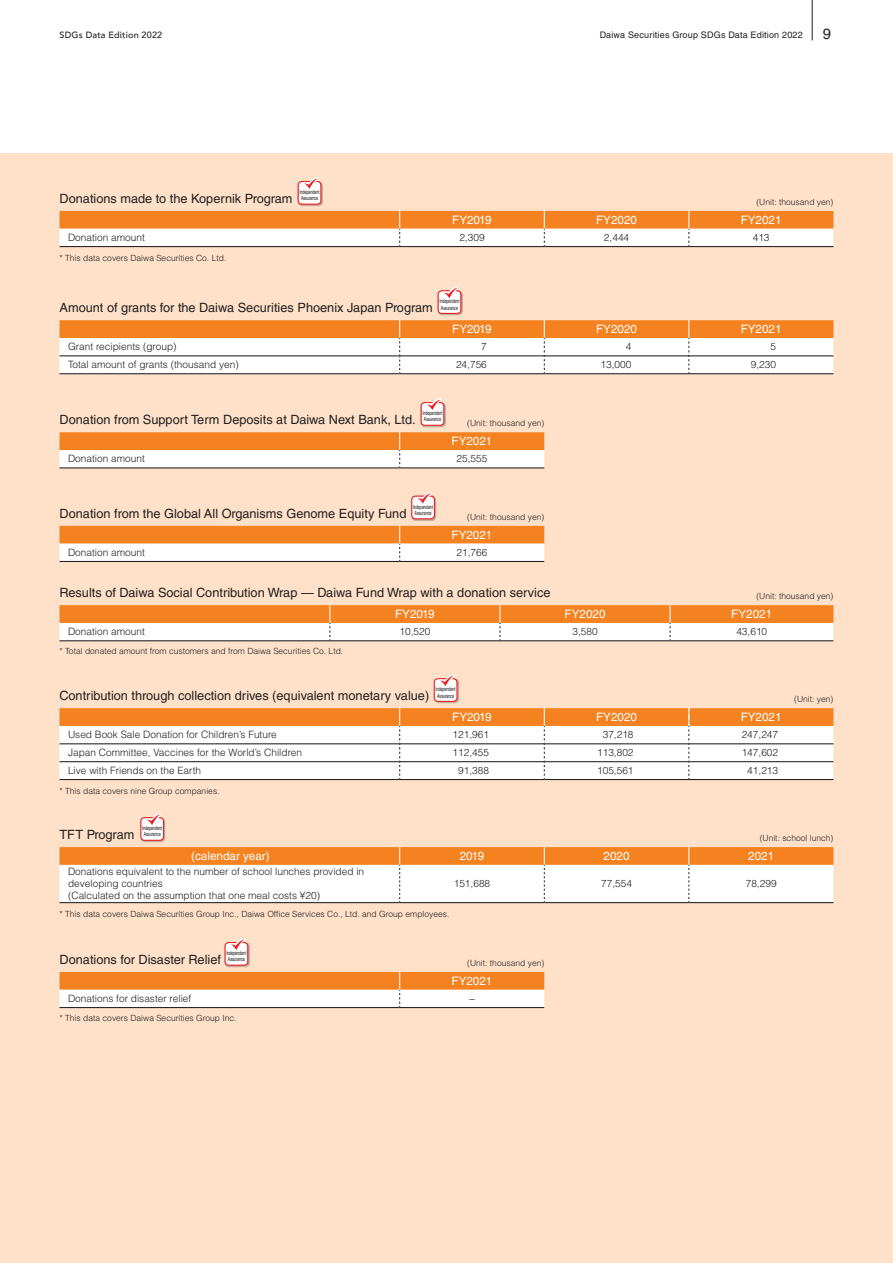
<style>
.page{position:relative;width:893px;height:1263px;background:#fff}
.page>*{position:absolute;margin:0;border:0;box-sizing:border-box;transform-origin:0 0}
.t1{font:14.85px "Helvetica LT Std";color:#231f20}
.t2{font:12.75px "Helvetica LT Std";color:#231f20}
.t3{font:11.7px "Helvetica LT Std";color:#fff}
.t4{font:300 10.05px/11.7px "Helvetica LT Std";color:#231f20}
.t5{font:9px "Helvetica LT Std";letter-spacing:.02em;color:#231f20}
.t6{font:500 9px "Avenir";letter-spacing:.02em;color:#231f20}
.t7{font:300 8.55px "Helvetica LT Std";color:#231f20}
.t8{font:5.85px/6.4px "Helvetica LT Std";letter-spacing:-.03em;color:#231f20;scale:.65 1}
</style>
<div class="page">
<div style="left:0;top:153px;width:893px;height:1110px;background:#fee1c8"></div>
<svg style="left:60px;top:211px;width:773px;height:36px;background:#f4bc8c"></svg>
<svg style="left:60px;top:847px;width:773px;height:56px;background:#f8d3b4"></svg>
<hr style="left:60px;top:779px;width:340px;height:1px;background:#231f20">
<hr style="left:400px;top:779px;width:144px;height:1px;background:#231f20">
<hr style="left:544px;top:779px;width:145px;height:1px;background:#231f20">
<hr style="left:689px;top:779px;width:144px;height:1px;background:#231f20">
<svg style="left:60px;top:708px;width:773px;height:71px;background:#f5d8c0"></svg>
<hr style="left:60px;top:1007px;width:340px;height:1px;background:#231f20">
<hr style="left:400px;top:1007px;width:144px;height:1px;background:#231f20">
<svg style="left:60px;top:972px;width:484px;height:35px;background:#f9bf8e"></svg>
<svg style="left:60px;top:320px;width:773px;height:54px;background:#f3cdad"></svg>
<div style="left:298px;top:181px;width:25px;height:25px;background:#231f20;opacity:.3"></div>
<div style="left:298px;top:181px;width:23px;height:23px;background:#fff;border-radius:4px"></div>
<div style="left:298px;top:181px;width:23px;height:24px;border:1px solid #ee1d23;border-radius:4px"></div>
<svg style="left:303px;top:177px;width:15px;height:7px"></svg>
<svg style="left:305px;top:179px;width:12px;height:10px"></svg>
<div style="left:141px;top:817px;width:25px;height:25px;background:#231f20;opacity:.3"></div>
<div style="left:141px;top:818px;width:23px;height:22px;background:#fff;border-radius:4px"></div>
<div style="left:140px;top:817px;width:24px;height:24px;border:1px solid #ee1d23;border-radius:4px"></div>
<svg style="left:147px;top:815px;width:13px;height:10px"></svg>
<div style="left:434px;top:678px;width:25px;height:25px;background:#231f20;opacity:.3"></div>
<div style="left:434px;top:679px;width:23px;height:22px;background:#fff;border-radius:4px"></div>
<div style="left:434px;top:678px;width:23px;height:24px;border:1px solid #ee1d23;border-radius:4px"></div>
<svg style="left:439px;top:674px;width:15px;height:7px"></svg>
<svg style="left:441px;top:676px;width:12px;height:10px"></svg>
<div style="left:225px;top:942px;width:25px;height:25px;background:#231f20;opacity:.3"></div>
<div style="left:225px;top:942px;width:23px;height:23px;background:#fff;border-radius:4px"></div>
<div style="left:225px;top:942px;width:23px;height:24px;border:1px solid #ee1d23;border-radius:4px"></div>
<svg style="left:230px;top:938px;width:15px;height:6px"></svg>
<svg style="left:231px;top:940px;width:13px;height:10px"></svg>
<div style="left:438px;top:290px;width:25px;height:25px;background:#231f20;opacity:.3"></div>
<div style="left:438px;top:291px;width:23px;height:22px;background:#fff;border-radius:4px"></div>
<div style="left:438px;top:290px;width:23px;height:24px;border:1px solid #ee1d23;border-radius:4px"></div>
<svg style="left:444px;top:288px;width:13px;height:10px"></svg>
<div style="left:411px;top:496px;width:25px;height:25px;background:#231f20;opacity:.3"></div>
<div style="left:412px;top:496px;width:22px;height:23px;background:#fff;border-radius:4px"></div>
<div style="left:411px;top:496px;width:24px;height:23px;border:1px solid #ee1d23;border-radius:4px"></div>
<svg style="left:417px;top:492px;width:15px;height:12px"></svg>
<svg style="left:418px;top:493px;width:13px;height:10px"></svg>
<div style="left:421px;top:402px;width:25px;height:25px;background:#231f20;opacity:.3"></div>
<div style="left:421px;top:403px;width:23px;height:22px;background:#fff;border-radius:4px"></div>
<div style="left:421px;top:402px;width:23px;height:24px;border:1px solid #ee1d23;border-radius:4px"></div>
<svg style="left:426px;top:398px;width:15px;height:6px"></svg>
<svg style="left:427px;top:400px;width:13px;height:10px"></svg>
<svg style="left:60px;top:432px;width:484px;height:36px;background:#f6bd8c"></svg>
<hr style="left:60px;top:561px;width:340px;height:1px;background:#231f20">
<hr style="left:400px;top:561px;width:144px;height:1px;background:#231f20">
<svg style="left:60px;top:526px;width:484px;height:35px;background:#f9c08f"></svg>
<svg style="left:60px;top:605px;width:773px;height:36px;background:#f5bc8c"></svg>
<hr style="left:812px;top:0;width:1px;height:40px;background:#231f20">
<p class="t6" style="left:60px;top:27px;width:104px">SDGs Data Edition 2022</p>
<p class="t5" style="left:600px;top:30px;width:205px">Daiwa Securities Group SDGs Data Edition 2022</p>
<h1 class="t1" style="left:823px;top:25px;width:10px">9</h1>
<p class="t2" style="left:60px;top:191px;width:235px">Donations made to the Kopernik Program</p>
<p class="t8" style="left:300px;top:189px;width:32px">Independent<br>Assurance</p>
<p class="t7" style="left:756px;top:196px;width:79px">(Unit: thousand yen)</p>
<p class="t3" style="left:452px;top:213px;width:41px">FY2019</p>
<p class="t3" style="left:596px;top:213px;width:42px">FY2020</p>
<p class="t3" style="left:741px;top:213px;width:42px">FY2021</p>
<p class="t4" style="left:68px;top:231px;width:78px">Donation amount</p>
<p class="t4" style="left:459px;top:231px;width:27px">2,309</p>
<p class="t4" style="left:604px;top:231px;width:27px">2,444</p>
<p class="t4" style="left:753px;top:231px;width:18px">413</p>
<p class="t7" style="left:60px;top:253px;width:168px">* This data covers Daiwa Securities Co. Ltd.</p>
<p class="t8" style="left:439px;top:298px;width:32px">Independent<br>Assurance</p>
<p class="t2" style="left:60px;top:300px;width:375px">Amount of grants for the Daiwa Securities Phoenix Japan Program</p>
<p class="t3" style="left:452px;top:322px;width:41px">FY2019</p>
<p class="t3" style="left:596px;top:322px;width:42px">FY2020</p>
<p class="t3" style="left:741px;top:322px;width:42px">FY2021</p>
<p class="t4" style="left:68px;top:341px;width:110px">Grant recipients (group)</p>
<p class="t4" style="left:481px;top:341px;width:7px">7</p>
<p class="t4" style="left:626px;top:341px;width:7px">4</p>
<p class="t4" style="left:770px;top:341px;width:7px">5</p>
<p class="t4" style="left:68px;top:359px;width:172px">Total amount of grants (thousand yen)</p>
<p class="t4" style="left:456px;top:359px;width:32px">24,756</p>
<p class="t4" style="left:601px;top:359px;width:32px">13,000</p>
<p class="t4" style="left:751px;top:359px;width:27px">9,230</p>
<p class="t2" style="left:60px;top:412px;width:358px">Donation from Support Term Deposits at Daiwa Next Bank, Ltd.</p>
<p class="t8" style="left:422px;top:410px;width:32px">Independent<br>Assurance</p>
<p class="t7" style="left:467px;top:418px;width:79px">(Unit: thousand yen)</p>
<p class="t3" style="left:451px;top:434px;width:42px">FY2021</p>
<p class="t4" style="left:68px;top:453px;width:78px">Donation amount</p>
<p class="t4" style="left:457px;top:453px;width:32px">25,555</p>
<p class="t8" style="left:413px;top:503px;width:32px">Independent<br>Assurance</p>
<p class="t2" style="left:60px;top:506px;width:348px">Donation from the Global All Organisms Genome Equity Fund</p>
<p class="t7" style="left:467px;top:511px;width:79px">(Unit: thousand yen)</p>
<p class="t3" style="left:451px;top:528px;width:42px">FY2021</p>
<p class="t4" style="left:68px;top:546px;width:78px">Donation amount</p>
<p class="t4" style="left:457px;top:546px;width:32px">21,766</p>
<p class="t2" style="left:60px;top:585px;width:492px">Results of Daiwa Social Contribution Wrap — Daiwa Fund Wrap with a donation service</p>
<p class="t3" style="left:395px;top:607px;width:41px">FY2019</p>
<p class="t3" style="left:565px;top:607px;width:42px">FY2020</p>
<p class="t3" style="left:731px;top:607px;width:42px">FY2021</p>
<p class="t4" style="left:68px;top:626px;width:78px">Donation amount</p>
<p class="t4" style="left:399px;top:626px;width:32px">10,520</p>
<p class="t4" style="left:572px;top:626px;width:27px">3,580</p>
<p class="t4" style="left:736px;top:626px;width:32px">43,610</p>
<p class="t7" style="left:60px;top:645px;width:285px">* Total donated amount from customers and from Daiwa Securities Co. Ltd.</p>
<p class="t7" style="left:756px;top:591px;width:79px">(Unit: thousand yen)</p>
<p class="t8" style="left:436px;top:686px;width:32px">Independent<br>Assurance</p>
<p class="t2" style="left:60px;top:688px;width:371px">Contribution through collection drives (equivalent monetary value)</p>
<p class="t3" style="left:452px;top:710px;width:41px">FY2019</p>
<p class="t3" style="left:596px;top:710px;width:42px">FY2020</p>
<p class="t3" style="left:741px;top:710px;width:42px">FY2021</p>
<p class="t4" style="left:68px;top:729px;width:210px">Used Book Sale Donation for Children’s Future</p>
<p class="t4" style="left:452px;top:729px;width:38px">121,961</p>
<p class="t4" style="left:603px;top:729px;width:32px">37,218</p>
<p class="t4" style="left:742px;top:729px;width:38px">247,247</p>
<p class="t4" style="left:68px;top:746px;width:236px">Japan Committee, Vaccines for the World’s Children</p>
<p class="t4" style="left:452px;top:746px;width:38px">112,455</p>
<p class="t4" style="left:597px;top:746px;width:38px">113,802</p>
<p class="t4" style="left:742px;top:746px;width:38px">147,602</p>
<p class="t4" style="left:68px;top:764px;width:135px">Live with Friends on the Earth</p>
<p class="t4" style="left:458px;top:764px;width:32px">91,388</p>
<p class="t4" style="left:597px;top:764px;width:38px">105,561</p>
<p class="t4" style="left:747px;top:764px;width:32px">41,213</p>
<p class="t7" style="left:60px;top:785px;width:162px">* This data covers nine Group companies.</p>
<p class="t7" style="left:794px;top:694px;width:41px">(Unit: yen)</p>
<p class="t2" style="left:60px;top:827px;width:76px">TFT Program</p>
<p class="t8" style="left:142px;top:825px;width:32px">Independent<br>Assurance</p>
<p class="t7" style="left:760px;top:833px;width:75px">(Unit: school lunch)</p>
<p class="t3" style="left:191px;top:849px;width:80px">(calendar year)</p>
<p class="t3" style="left:460px;top:849px;width:26px">2019</p>
<p class="t3" style="left:604px;top:849px;width:28px">2020</p>
<p class="t3" style="left:748px;top:849px;width:28px">2021</p>
<p class="t4" style="left:68px;top:866px;width:298px">Donations equivalent to the number of school lunches provided in developing countries<br>(Calculated on the assumption that one meal costs ¥20)</p>
<p class="t4" style="left:454px;top:877px;width:38px">151,688</p>
<p class="t4" style="left:601px;top:877px;width:32px">77,554</p>
<p class="t4" style="left:746px;top:877px;width:32px">78,299</p>
<p class="t7" style="left:60px;top:908px;width:391px">* This data covers Daiwa Securities Group Inc., Daiwa Office Services Co., Ltd. and Group employees.</p>
<p class="t8" style="left:226px;top:950px;width:32px">Independent<br>Assurance</p>
<p class="t2" style="left:60px;top:952px;width:163px">Donations for Disaster Relief</p>
<p class="t7" style="left:467px;top:957px;width:79px">(Unit: thousand yen)</p>
<p class="t3" style="left:451px;top:974px;width:42px">FY2021</p>
<p class="t4" style="left:68px;top:992px;width:125px">Donations for disaster relief</p>
<p class="t4" style="left:469px;top:992px;width:8px">−</p>
<p class="t7" style="left:60px;top:1013px;width:179px">* This data covers Daiwa Securities Group Inc.</p>
</div>
